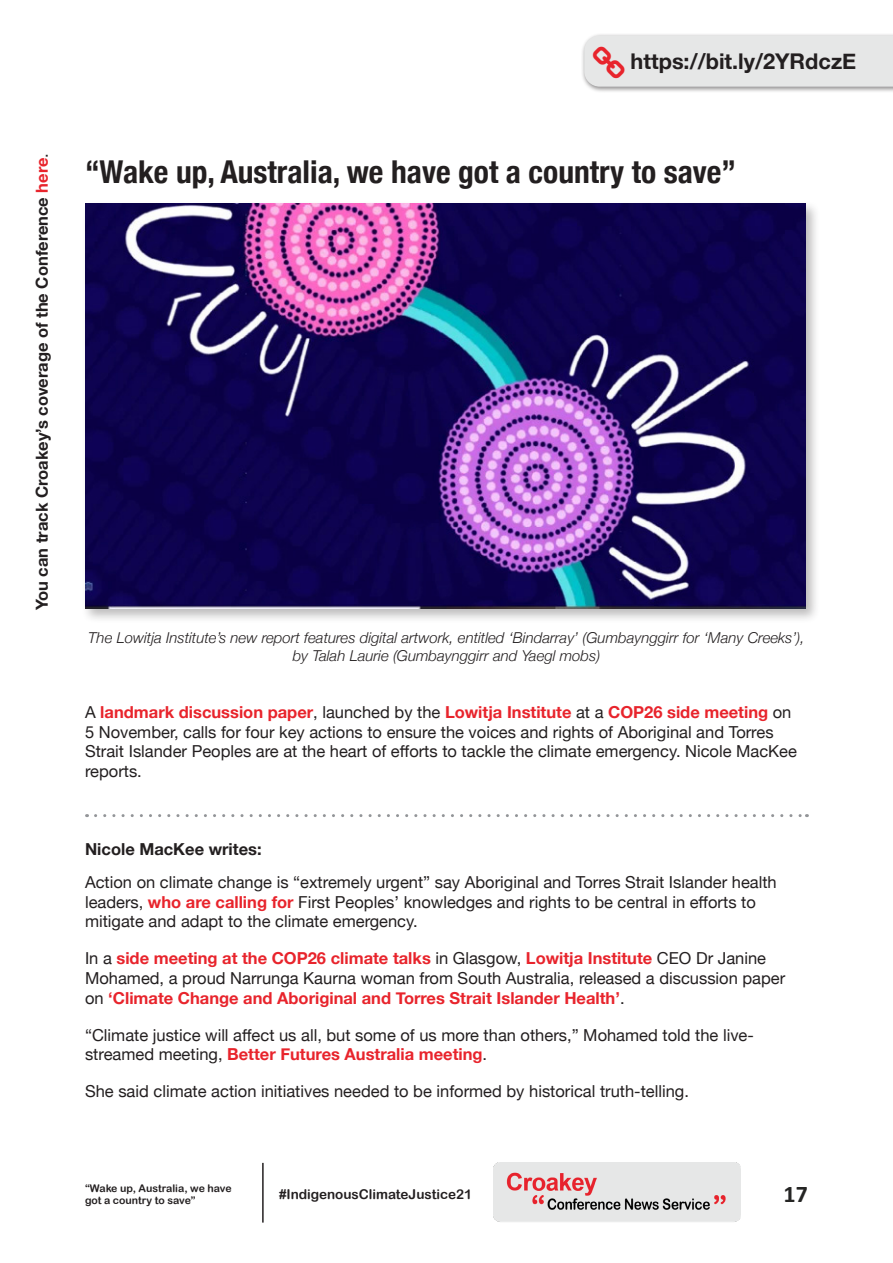
<style>
.page{position:relative;width:893px;height:1263px;background:#fff}
.page>*{position:absolute;margin:0;border:0;box-sizing:border-box;transform-origin:0 0}
.Article_Head{font:700 condensed 31.5px "Helvetica Neue";color:#231f20}
.t1{font:700 24px "Calibri";color:#252524}
.Link_panel_text{font:700 21.6px "Helvetica Neue";color:#231f20}
.t2{font:16.5px/19.8px "Helvetica Neue";color:#231f20}
.t3{font:700 16.5px/19.8px "Helvetica Neue";color:#e8242c}
.Author_reports_text{font:700 16.5px "Helvetica Neue";color:#231f20}
.Captions{font:italic 300 15px/18px "Helvetica Neue";color:#231f20;text-align:center}
.t4{font:13.5px "Arial Rounded MT Bold";color:#231f20}
.t5{font:10.5px/12.6px "Arial Rounded MT Bold";color:#231f20}
.s1{color:#e8242c}
.s2{font-weight:400}
.s3{font-weight:700;color:#e8242c}
.s4{font-weight:400;color:#231f20}
</style>
<div class="page">
<div style="left:581px;top:33px;width:312px;height:60px;background:#231f20;opacity:.52"></div>
<img style="left:494px;top:1163px;width:247px;height:59px">
<hr style="left:262px;top:1163px;width:2px;height:59px;background:#231f20">
<svg style="left:96px;top:814px;width:711px;height:3px"></svg>
<div style="left:82px;top:200px;width:739px;height:423px;background:#231f20;opacity:.3"></div>
<img style="left:85px;top:204px;width:721px;height:404px">
<div style="left:584px;top:36px;width:309px;height:51px;background:#e6e7e7"></div>
<p class="Author_reports_text" style="left:29px;top:610px;width:459px;rotate:-90deg">You can track Croakey’s coverage of the Conference <span class="s1">here</span><span class="s2">.</span></p>
<p class="Link_panel_text" style="left:631px;top:44px;width:227px">https://bit.ly/2YRdczE</p>
<p class="Article_Head" style="left:85px;top:146px;width:652px">“Wake up, Australia, we have got a country to save”</p>
<p class="Captions" style="left:88px;top:628px;width:718px">The Lowitja Institute’s new report features digital artwork, entitled ‘Bindarray’ (Gumbaynggirr for ‘Many Creeks’), by Talah Laurie (Gumbaynggirr and Yaegl mobs)</p>
<p class="t2" style="left:85px;top:703px;width:713px">A <span class="s3">landmark discussion paper</span>, launched by the <span class="s3">Lowitja Institute</span> at a <span class="s3">COP26 side meeting</span> on 5 November, calls for four key actions to ensure the voices and rights of Aboriginal and Torres Strait Islander Peoples are at the heart of efforts to tackle the climate emergency. Nicole MacKee reports.</p>
<p class="Author_reports_text" style="left:85px;top:836px;width:178px">Nicole MacKee writes:</p>
<p class="t2" style="left:85px;top:873px;width:693px">Action on climate change is “extremely urgent” say Aboriginal and Torres Strait Islander health leaders, <span class="s3">who are calling for</span> First Peoples’ knowledges and rights to be central in efforts to mitigate and adapt to the climate emergency.</p>
<p class="t3" style="left:85px;top:949px;width:702px"><span class="s4">In a</span> side meeting at the COP26 climate talks <span class="s4">in Glasgow,</span> Lowitja Institute <span class="s4">CEO Dr Janine<br>Mohamed, a proud Narrunga Kaurna woman from South Australia, released a discussion paper on</span> ‘Climate Change and Aboriginal and Torres Strait Islander Health’<span class="s4">.</span></p>
<p class="t2" style="left:85px;top:1026px;width:670px">“Climate justice will affect us all, but some of us more than others,” Mohamed told the live&shy;streamed meeting, <span class="s3">Better Futures Australia meeting</span>.</p>
<p class="t2" style="left:85px;top:1082px;width:605px">She said climate action initiatives needed to be informed by historical truth-telling.</p>
<p class="t5" style="left:85px;top:1181px;width:148px">“Wake up, Australia, we have got a country to save”</p>
<p class="t4" style="left:279px;top:1186px;width:195px">#IndigenousClimateJustice21</p>
<h2 class="t1" style="left:784px;top:1178px;width:26px">17</h2>
</div>
